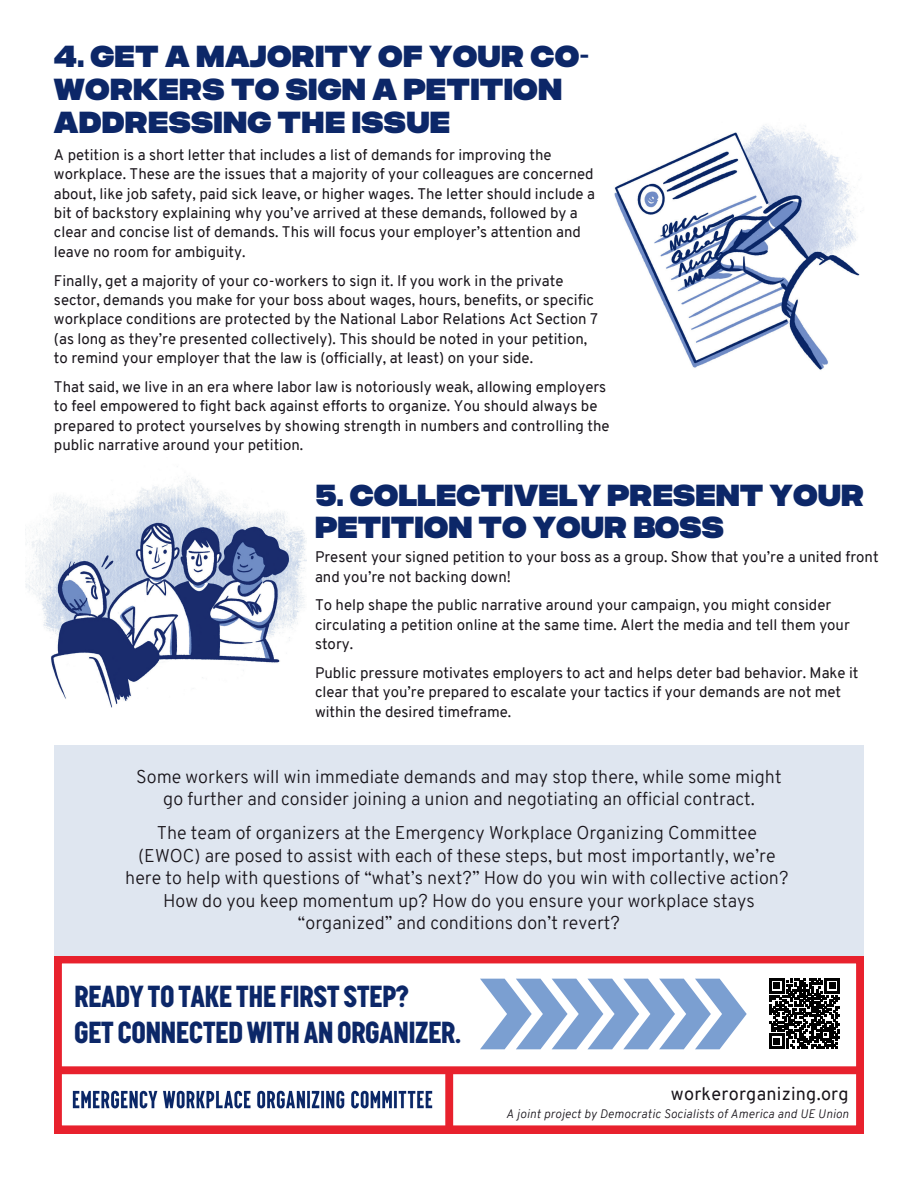
<style>
.page{position:relative;width:918px;height:1188px;background:#fff}
.page>*{position:absolute;margin:0;border:0;box-sizing:border-box;transform-origin:0 0}
.t1{font:900 30px/32.7px "Folsom";letter-spacing:.005em;color:#0c2768}
.t2{font:900 30px/36px "Graph";color:#0c2768}
.t3{font:300 18px/22.5px "Overpass";color:#19151b;text-align:center}
.t4{font:18px "Overpass";letter-spacing:.015em;color:#19151b}
.t5{font:15px/19.4px "Overpass";color:#19151b}
.t6{font:italic 300 12px "Overpass";letter-spacing:.015em;color:#19151b}
</style>
<div class="page">
<img style="left:614px;top:126px;width:247px;height:244px">
<img style="left:26px;top:466px;width:281px;height:242px">
<svg style="left:54px;top:956px;width:810px;height:177px"></svg>
<svg style="left:480px;top:979px;width:267px;height:70px"></svg>
<img style="left:67px;top:1085px;width:369px;height:30px">
<div style="left:54px;top:1066px;width:810px;height:8px;background:#e8212d"></div>
<div style="left:54px;top:745px;width:810px;height:211px;background:#dfe6f0"></div>
<div style="left:445px;top:1070px;width:8px;height:63px;background:#e8212d"></div>
<div style="left:761px;top:970px;width:87px;height:87px;background:#fff"></div>
<svg style="left:769px;top:978px;width:71px;height:71px"></svg>
<h1 class="t1" style="left:54px;top:38px;width:537px">4. GET A MAJORITY OF YOUR CO-<br>WORKERS TO SIGN A PETITION<br>ADDRESSING THE ISSUE</h1>
<p class="t5" style="left:54px;top:145px;width:543px">A petition is a short letter that includes a list of demands for improving the workplace. These are the issues that a majority of your colleagues are concerned about, like job safety, paid sick leave, or higher wages. The letter should include a bit of backstory explaining why you’ve arrived at these demands, followed by a clear and concise list of demands. This will focus your employer’s attention and leave no room for ambiguity.</p>
<p class="t5" style="left:54px;top:271px;width:546px">Finally, get a majority of your co-workers to sign it. If you work in the private sector, demands you make for your boss about wages, hours, benefits, or specific workplace conditions are protected by the National Labor Relations Act Section 7 (as long as they’re presented collectively). This should be noted in your petition, to remind your employer that the law is (officially, at least) on your side.</p>
<p class="t5" style="left:54px;top:377px;width:557px">That said, we live in an era where labor law is notoriously weak, allowing employers to feel empowered to fight back against efforts to organize. You should always be prepared to protect yourselves by showing strength in numbers and controlling the public narrative around your petition.</p>
<h1 class="t1" style="left:315px;top:476px;width:551px">5. COLLECTIVELY PRESENT YOUR<br>PETITION TO YOUR BOSS</h1>
<p class="t5" style="left:315px;top:547px;width:565px">Present your signed petition to your boss as a group. Show that you’re a united front and you’re not backing down!</p>
<p class="t5" style="left:315px;top:596px;width:536px">To help shape the public narrative around your campaign, you might consider circulating a petition online at the same time. Alert the media and tell them your story.</p>
<p class="t5" style="left:315px;top:663px;width:545px">Public pressure motivates employers to act and helps deter bad behavior. Make it clear that you’re prepared to escalate your tactics if your demands are not met within the desired timeframe.</p>
<p class="t3" style="left:136px;top:765px;width:647px">Some workers will win immediate demands and may stop there, while some might go further and consider joining a union and negotiating an official contract.</p>
<p class="t3" style="left:125px;top:822px;width:665px">The team of organizers at the Emergency Workplace Organizing Committee (EWOC) are posed to assist with each of these steps, but most importantly, we’re here to help with questions of “what’s next?” How do you win with collective action?<br>How do you keep momentum up? How do you ensure your workplace stays “organized” and conditions don’t revert?</p>
<h1 class="t2" style="left:74px;top:977px;width:388px">READY TO TAKE THE FIRST STEP?<br>GET CONNECTED WITH AN ORGANIZER.</h1>
<p class="t4" style="left:671px;top:1080px;width:179px">workerorganizing.org</p>
<p class="t6" style="left:506px;top:1105px;width:344px">A joint project by Democratic Socialists of America and UE Union</p>
</div>
